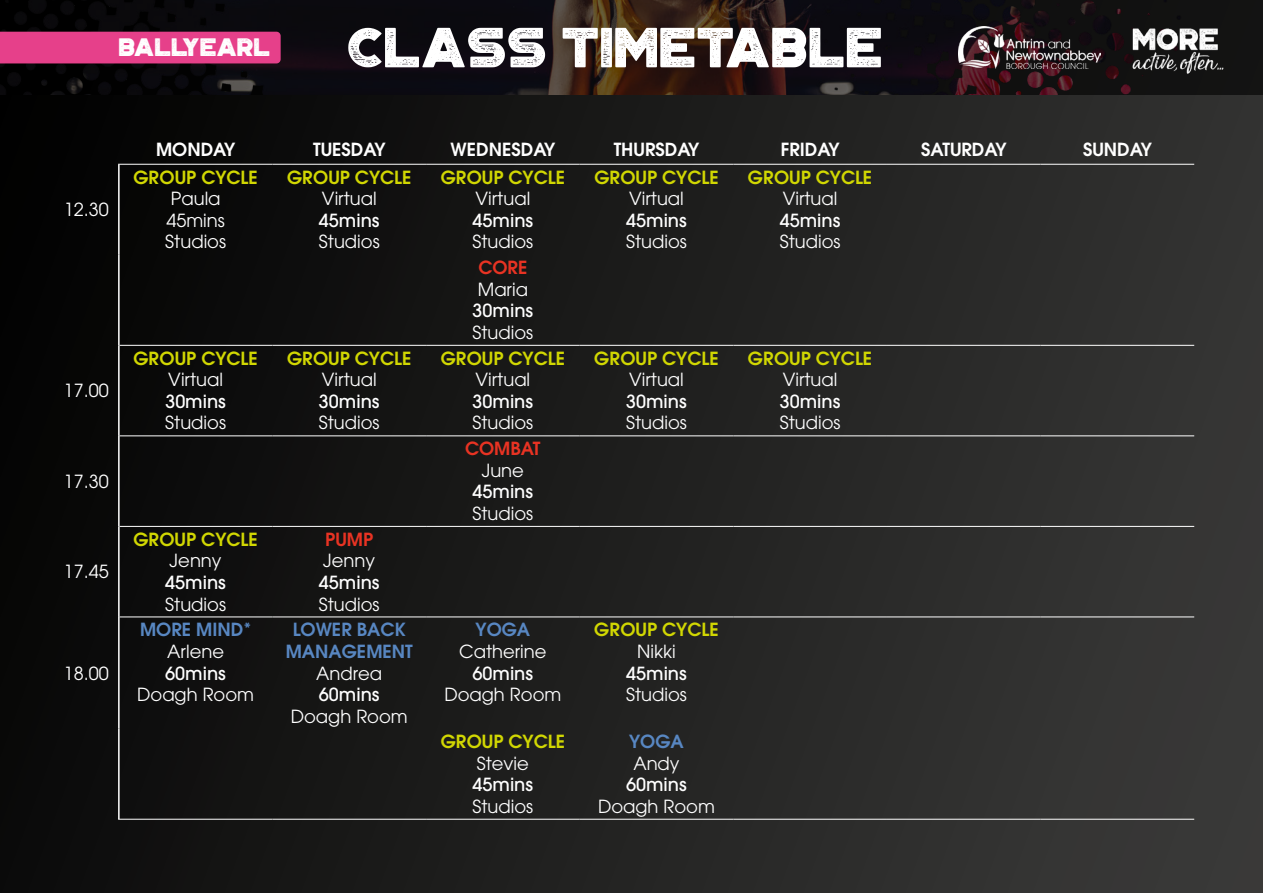
<style>
.page{position:relative;width:1263px;height:893px;background:#fff}
.page>*{position:absolute;margin:0;border:0;box-sizing:border-box;transform-origin:0 0}
.t1{font:57px "Portico Rough";color:#fff}
.t2{font:25.5px "Portico Rough";color:#fff}
.t3{font:18px/21.6px "ITC Avant Garde Std";color:#fff;text-align:center}
.t4{font:600 18px "ITC Avant Garde Std";color:#d1d702}
.t5{font:500 18px "ITC Avant Garde Std";color:#fff}
.t6{font:600 18px "ITC Avant Garde Std";color:#fff}
.t7{font:600 18px/21.6px "ITC Avant Garde Std";color:#5887c2;text-align:center}
.t8{font:600 18px "ITC Avant Garde Std";color:#e83323}
</style>
<div class="page">
<div style="left:0;top:0;width:1263px;height:893px;background:linear-gradient(to right,#060605,#383837)"></div>
<hr style="left:118px;top:164px;width:2px;height:91px;background:#fff">
<hr style="left:118px;top:255px;width:2px;height:90px;background:#fff">
<hr style="left:118px;top:345px;width:2px;height:91px;background:#fff">
<hr style="left:118px;top:436px;width:2px;height:90px;background:#fff">
<hr style="left:118px;top:526px;width:2px;height:91px;background:#fff">
<hr style="left:118px;top:617px;width:2px;height:112px;background:#fff">
<hr style="left:118px;top:164px;width:154px;height:1px;background:#fff">
<hr style="left:272px;top:164px;width:154px;height:1px;background:#fff">
<hr style="left:426px;top:164px;width:154px;height:1px;background:#fff">
<hr style="left:580px;top:164px;width:153px;height:1px;background:#fff">
<hr style="left:733px;top:164px;width:154px;height:1px;background:#fff">
<hr style="left:887px;top:164px;width:153px;height:1px;background:#fff">
<hr style="left:1040px;top:164px;width:154px;height:1px;background:#fff">
<hr style="left:120px;top:436px;width:152px;height:1px;background:#fff">
<hr style="left:272px;top:436px;width:154px;height:1px;background:#fff">
<hr style="left:426px;top:436px;width:154px;height:1px;background:#fff">
<hr style="left:580px;top:436px;width:153px;height:1px;background:#fff">
<hr style="left:733px;top:436px;width:154px;height:1px;background:#fff">
<hr style="left:887px;top:436px;width:153px;height:1px;background:#fff">
<hr style="left:1040px;top:436px;width:154px;height:1px;background:#fff">
<hr style="left:120px;top:526px;width:152px;height:1px;background:#fff">
<hr style="left:272px;top:526px;width:154px;height:1px;background:#fff">
<hr style="left:426px;top:526px;width:154px;height:1px;background:#fff">
<hr style="left:580px;top:526px;width:153px;height:1px;background:#fff">
<hr style="left:733px;top:526px;width:154px;height:1px;background:#fff">
<hr style="left:887px;top:526px;width:153px;height:1px;background:#fff">
<hr style="left:1040px;top:526px;width:154px;height:1px;background:#fff">
<hr style="left:120px;top:617px;width:152px;height:1px;background:#fff">
<hr style="left:272px;top:617px;width:154px;height:1px;background:#fff">
<hr style="left:426px;top:617px;width:154px;height:1px;background:#fff">
<hr style="left:580px;top:617px;width:153px;height:1px;background:#fff">
<hr style="left:733px;top:617px;width:154px;height:1px;background:#fff">
<hr style="left:887px;top:617px;width:153px;height:1px;background:#fff">
<hr style="left:1040px;top:617px;width:154px;height:1px;background:#fff">
<hr style="left:118px;top:729px;width:2px;height:90px;background:#fff">
<hr style="left:118px;top:819px;width:154px;height:1px;background:#fff">
<hr style="left:272px;top:819px;width:154px;height:1px;background:#fff">
<hr style="left:426px;top:819px;width:154px;height:1px;background:#fff">
<hr style="left:580px;top:819px;width:153px;height:1px;background:#fff">
<hr style="left:733px;top:819px;width:154px;height:1px;background:#fff">
<hr style="left:887px;top:819px;width:153px;height:1px;background:#fff">
<hr style="left:1040px;top:819px;width:154px;height:1px;background:#fff">
<hr style="left:120px;top:345px;width:152px;height:1px;background:#fff">
<hr style="left:272px;top:345px;width:154px;height:1px;background:#fff">
<hr style="left:426px;top:345px;width:154px;height:1px;background:#fff">
<hr style="left:580px;top:345px;width:153px;height:1px;background:#fff">
<hr style="left:733px;top:345px;width:154px;height:1px;background:#fff">
<hr style="left:887px;top:345px;width:153px;height:1px;background:#fff">
<hr style="left:1040px;top:345px;width:154px;height:1px;background:#fff">
<svg style="left:0;top:0;width:1263px;height:95px;background:#181011"></svg>
<img style="left:1125px;top:17px;width:104px;height:61px">
<img style="left:959px;top:27px;width:142px;height:42px">
<div style="left:0;top:32px;width:281px;height:31px;background:#e6408a"></div>
<h2 class="t2" style="left:118px;top:33px;width:153px">BALLYEARL</h2>
<h1 class="t1" style="left:347px;top:14px;width:537px">CLASS TIMETABLE</h1>
<p class="t3" style="left:64px;top:199px;width:46px">12.30</p>
<p class="t3" style="left:64px;top:380px;width:46px">17.00</p>
<p class="t3" style="left:64px;top:470px;width:46px">17.30</p>
<p class="t3" style="left:64px;top:561px;width:46px">17.45</p>
<p class="t3" style="left:64px;top:662px;width:46px">18.00</p>
<p class="t6" style="left:156px;top:137px;width:81px">MONDAY</p>
<p class="t6" style="left:313px;top:137px;width:74px">TUESDAY</p>
<p class="t6" style="left:450px;top:137px;width:106px">WEDNESDAY</p>
<p class="t6" style="left:614px;top:137px;width:87px">THURSDAY</p>
<p class="t6" style="left:781px;top:137px;width:60px">FRIDAY</p>
<p class="t6" style="left:921px;top:137px;width:87px">SATURDAY</p>
<p class="t6" style="left:1083px;top:137px;width:70px">SUNDAY</p>
<p class="t4" style="left:133px;top:165px;width:126px">GROUP CYCLE</p>
<p class="t3" style="left:165px;top:188px;width:62px">Paula<br>45mins<br>Studios</p>
<p class="t4" style="left:133px;top:346px;width:126px">GROUP CYCLE</p>
<p class="t3" style="left:168px;top:369px;width:56px">Virtual</p>
<p class="t5" style="left:165px;top:390px;width:62px">30mins</p>
<p class="t3" style="left:165px;top:412px;width:62px">Studios</p>
<p class="t4" style="left:133px;top:527px;width:126px">GROUP CYCLE</p>
<p class="t3" style="left:170px;top:550px;width:53px">Jenny</p>
<p class="t5" style="left:165px;top:571px;width:62px">45mins</p>
<p class="t3" style="left:165px;top:593px;width:62px">Studios</p>
<p class="t7" style="left:140px;top:619px;width:113px">MORE MIND*</p>
<p class="t3" style="left:167px;top:640px;width:59px">Arlene</p>
<p class="t5" style="left:165px;top:661px;width:62px">60mins</p>
<p class="t3" style="left:137px;top:683px;width:118px">Doagh Room</p>
<p class="t4" style="left:287px;top:165px;width:126px">GROUP CYCLE</p>
<p class="t3" style="left:322px;top:188px;width:56px">Virtual</p>
<p class="t5" style="left:319px;top:209px;width:62px">45mins</p>
<p class="t3" style="left:319px;top:231px;width:62px">Studios</p>
<p class="t4" style="left:287px;top:346px;width:126px">GROUP CYCLE</p>
<p class="t3" style="left:322px;top:369px;width:56px">Virtual</p>
<p class="t5" style="left:319px;top:390px;width:62px">30mins</p>
<p class="t3" style="left:319px;top:412px;width:62px">Studios</p>
<p class="t8" style="left:325px;top:527px;width:49px">PUMP</p>
<p class="t3" style="left:323px;top:550px;width:53px">Jenny</p>
<p class="t5" style="left:319px;top:571px;width:62px">45mins</p>
<p class="t3" style="left:319px;top:593px;width:62px">Studios</p>
<p class="t7" style="left:286px;top:619px;width:129px">LOWER BACK<br>MANAGEMENT</p>
<p class="t3" style="left:316px;top:662px;width:67px">Andrea</p>
<p class="t5" style="left:319px;top:683px;width:62px">60mins</p>
<p class="t3" style="left:291px;top:705px;width:118px">Doagh Room</p>
<p class="t4" style="left:441px;top:165px;width:126px">GROUP CYCLE</p>
<p class="t3" style="left:476px;top:188px;width:56px">Virtual</p>
<p class="t5" style="left:473px;top:209px;width:62px">45mins</p>
<p class="t3" style="left:472px;top:231px;width:62px">Studios</p>
<p class="t8" style="left:478px;top:256px;width:50px">CORE</p>
<p class="t3" style="left:478px;top:278px;width:52px">Maria</p>
<p class="t5" style="left:473px;top:299px;width:62px">30mins</p>
<p class="t3" style="left:472px;top:321px;width:62px">Studios</p>
<p class="t4" style="left:441px;top:346px;width:126px">GROUP CYCLE</p>
<p class="t3" style="left:475px;top:369px;width:56px">Virtual</p>
<p class="t5" style="left:473px;top:390px;width:62px">30mins</p>
<p class="t3" style="left:472px;top:412px;width:62px">Studios</p>
<p class="t8" style="left:465px;top:437px;width:77px">COMBAT</p>
<p class="t3" style="left:482px;top:459px;width:44px">June</p>
<p class="t5" style="left:472px;top:480px;width:62px">45mins</p>
<p class="t3" style="left:472px;top:502px;width:62px">Studios</p>
<p class="t7" style="left:475px;top:619px;width:56px">YOGA</p>
<p class="t3" style="left:459px;top:640px;width:89px">Catherine</p>
<p class="t5" style="left:473px;top:661px;width:62px">60mins</p>
<p class="t3" style="left:444px;top:683px;width:118px">Doagh Room</p>
<p class="t4" style="left:441px;top:730px;width:126px">GROUP CYCLE</p>
<p class="t3" style="left:477px;top:752px;width:54px">Stevie</p>
<p class="t5" style="left:473px;top:773px;width:62px">45mins</p>
<p class="t3" style="left:472px;top:795px;width:62px">Studios</p>
<p class="t4" style="left:594px;top:165px;width:126px">GROUP CYCLE</p>
<p class="t3" style="left:629px;top:188px;width:56px">Virtual</p>
<p class="t5" style="left:626px;top:209px;width:62px">45mins</p>
<p class="t3" style="left:626px;top:231px;width:62px">Studios</p>
<p class="t4" style="left:594px;top:346px;width:126px">GROUP CYCLE</p>
<p class="t3" style="left:629px;top:369px;width:56px">Virtual</p>
<p class="t5" style="left:626px;top:390px;width:62px">30mins</p>
<p class="t3" style="left:626px;top:412px;width:62px">Studios</p>
<p class="t4" style="left:594px;top:618px;width:126px">GROUP CYCLE</p>
<p class="t3" style="left:637px;top:640px;width:40px">Nikki</p>
<p class="t5" style="left:626px;top:661px;width:62px">45mins</p>
<p class="t3" style="left:626px;top:683px;width:62px">Studios</p>
<p class="t7" style="left:629px;top:730px;width:56px">YOGA</p>
<p class="t3" style="left:633px;top:752px;width:48px">Andy</p>
<p class="t5" style="left:626px;top:773px;width:62px">60mins</p>
<p class="t3" style="left:598px;top:795px;width:118px">Doagh Room</p>
<p class="t4" style="left:748px;top:165px;width:126px">GROUP CYCLE</p>
<p class="t3" style="left:783px;top:188px;width:56px">Virtual</p>
<p class="t5" style="left:780px;top:209px;width:62px">45mins</p>
<p class="t3" style="left:780px;top:231px;width:62px">Studios</p>
<p class="t4" style="left:748px;top:346px;width:126px">GROUP CYCLE</p>
<p class="t3" style="left:783px;top:369px;width:56px">Virtual</p>
<p class="t5" style="left:780px;top:390px;width:62px">30mins</p>
<p class="t3" style="left:780px;top:412px;width:62px">Studios</p>
</div>
